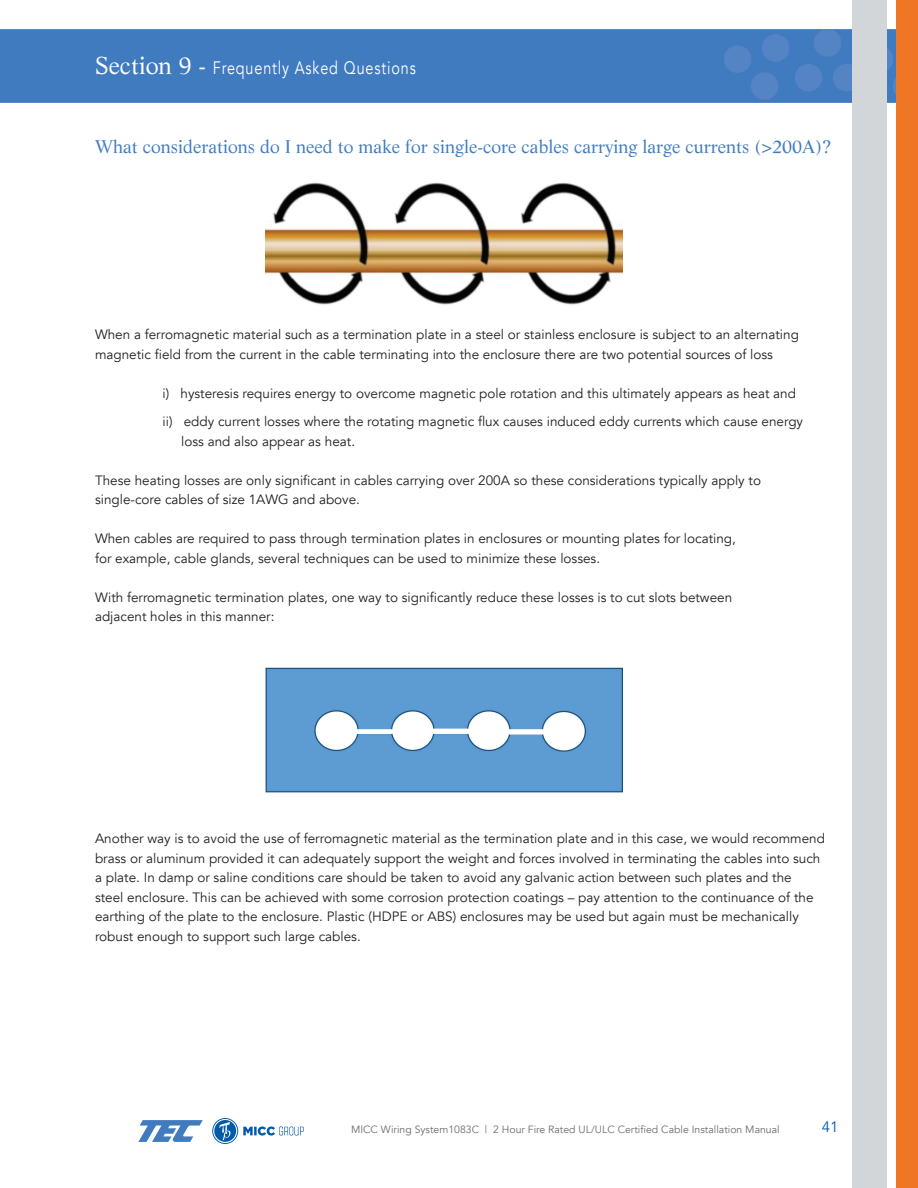
<style>
.page{position:relative;width:918px;height:1188px;background:#fff}
.page>*{position:absolute;margin:0;border:0;box-sizing:border-box;transform-origin:0 0}
.t1{font:18px "Life";color:#407bbf}
.t2{font:18px "Avenir";letter-spacing:.06em;color:#fff;scale:.8 1}
.t3{font:15px "Avenir";color:#015aaa}
.t4{font:13.5px/19.5px "Avenir";color:#231f20}
.t5{font:10.5px "Avenir";color:#6c6d70}
.s1{font-family:"Life";font-size:24px}
</style>
<div class="page">
<div style="left:0;top:29px;width:918px;height:74px;background:#407bbf"></div>
<svg style="left:723px;top:29px;width:173px;height:72px"></svg>
<div style="left:853px;top:0;width:34px;height:1188px;background:#d3d6d8"></div>
<div style="left:896px;top:0;width:22px;height:1188px;background:#ee7625"></div>
<svg style="left:212px;top:1118px;width:92px;height:26px"></svg>
<svg style="left:138px;top:1120px;width:65px;height:22px"></svg>
<img style="left:266px;top:182px;width:356px;height:123px">
<img style="left:266px;top:667px;width:356px;height:126px">
<h1 class="t2" style="left:95px;top:57px;width:402px"><span class="s1">Section 9 -</span> Frequently Asked Questions</h1>
<h1 class="t1" style="left:95px;top:136px;width:738px">What considerations do I need to make for single-core cables carrying large currents (&gt;200A)?</h1>
<p class="t4" style="left:95px;top:325px;width:705px">When a ferromagnetic material such as a termination plate in a steel or stainless enclosure is subject to an alternating magnetic field from the current in the cable terminating into the enclosure there are two potential sources of loss</p>
<p class="t4" style="left:163px;top:379px;width:642px;line-height:28.5px">i) hysteresis requires energy to overcome magnetic pole rotation and this ultimately appears as heat and ii) eddy current losses where the rotating magnetic flux causes induced eddy currents which cause energy</p>
<p class="t4" style="left:181px;top:432px;width:175px">loss and also appear as heat.</p>
<p class="t4" style="left:95px;top:471px;width:668px">These heating losses are only significant in cables carrying over 200A so these considerations typically apply to single-core cables of size 1AWG and above.</p>
<p class="t4" style="left:95px;top:529px;width:642px">When cables are required to pass through termination plates in enclosures or mounting plates for locating, for example, cable glands, several techniques can be used to minimize these losses.</p>
<p class="t4" style="left:95px;top:588px;width:639px">With ferromagnetic termination plates, one way to significantly reduce these losses is to cut slots between adjacent holes in this manner:</p>
<p class="t4" style="left:95px;top:829px;width:731px">Another way is to avoid the use of ferromagnetic material as the termination plate and in this case, we would recommend brass or aluminum provided it can adequately support the weight and forces involved in terminating the cables into such a plate. In damp or saline conditions care should be taken to avoid any galvanic action between such plates and the<br>steel enclosure. This can be achieved with some corrosion protection coatings – pay attention to the continuance of the earthing of the plate to the enclosure. Plastic (HDPE or ABS) enclosures may be used but again must be mechanically robust enough to support such large cables.</p>
<p class="t5" style="left:351px;top:1123px;width:430px">MICC Wiring System1083C | 2 Hour Fire Rated UL/ULC Certified Cable Installation Manual</p>
<p class="t3" style="left:822px;top:1118px;width:18px">41</p>
</div>
